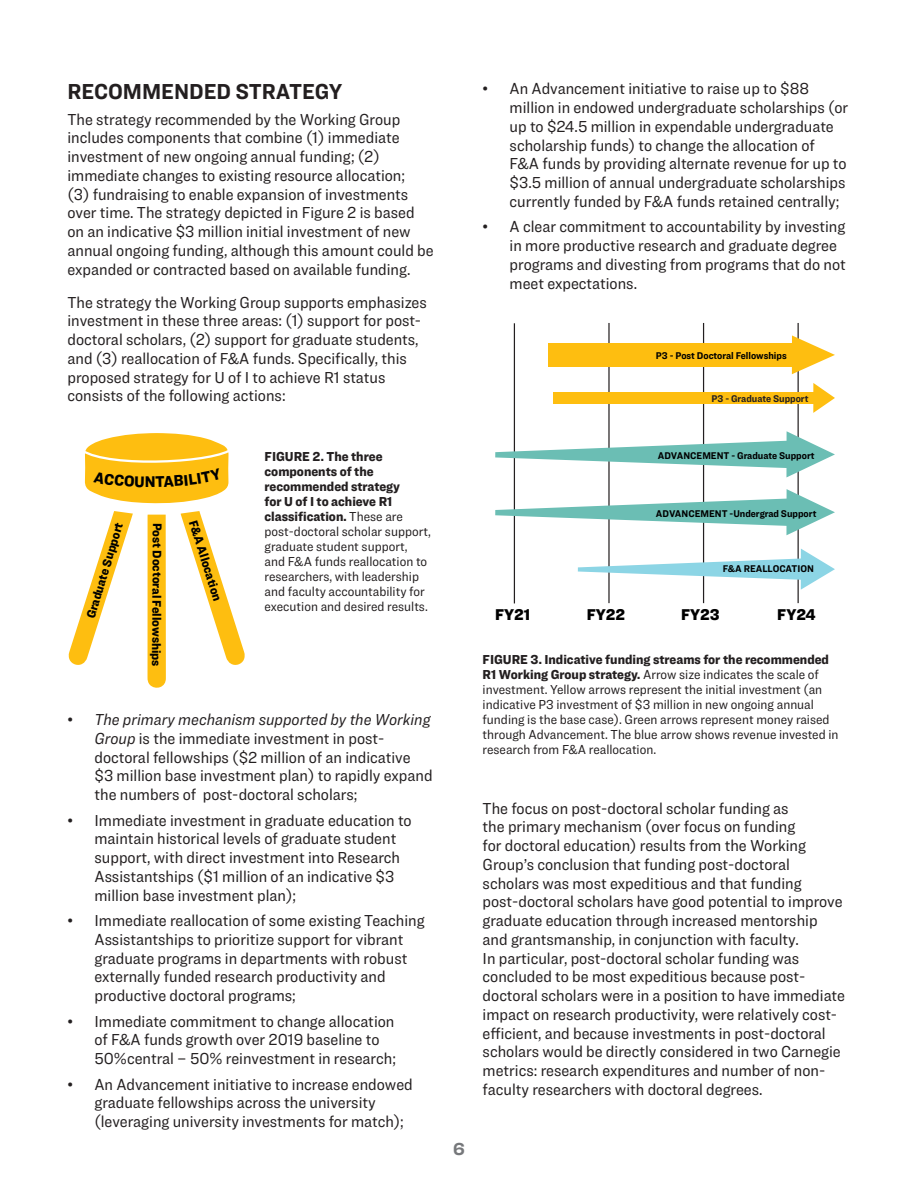
<style>
.page{position:relative;width:918px;height:1188px;background:#fff}
.page>*{position:absolute;margin:0;border:0;box-sizing:border-box;transform-origin:0 0}
.body_heads{font:700 22.5px "Ringside Narrow";color:#231f20}
.t1{font:700 18px "Ringside";color:#76787b}
.body{font:16.5px/18.8px "Ringside Narrow";color:#231f20}
.body_tabs{font:16.5px/18.8px "Ringside Narrow";color:#231f20}
.t2{font:900 16.2px "Ringside Narrow";color:#000}
.t3{font:900 16.05px "Ringside Narrow";color:#000}
.Table_and_figure_tex{font:13.5px/15px "Ringside Narrow";color:#231f20}
.t4{font:900 12.9px "Ringside Narrow";letter-spacing:-.01em;color:#000}
.t5{font:700 10.2px "Ringside Narrow";color:#000}
.t6{font:700 10.2px "Ringside Narrow";color:#231f20}
.s1{font-weight:900}
.s2{font-style:italic}
</style>
<div class="page">
<svg style="left:68px;top:433px;width:177px;height:255px"></svg>
<hr style="left:514px;top:323px;width:1px;height:280px;background:#231f20">
<hr style="left:608px;top:323px;width:2px;height:280px;background:#231f20">
<hr style="left:703px;top:323px;width:1px;height:280px;background:#231f20">
<hr style="left:798px;top:323px;width:1px;height:280px;background:#231f20">
<svg style="left:495px;top:431px;width:340px;height:46px"></svg>
<svg style="left:578px;top:549px;width:257px;height:41px"></svg>
<svg style="left:792px;top:335px;width:43px;height:39px"></svg>
<div style="left:548px;top:344px;width:246px;height:23px;background:#febe10"></div>
<svg style="left:813px;top:383px;width:22px;height:30px"></svg>
<div style="left:554px;top:392px;width:261px;height:12px;background:#febe10"></div>
<svg style="left:495px;top:489px;width:340px;height:46px"></svg>
<svg style="left:79px;top:445px;width:157px;height:42px;background:#fec732"></svg>
<p class="body_heads" style="left:68px;top:75px;width:277px">RECOMMENDED STRATEGY</p>
<p class="body" style="left:68px;top:109px;width:368px">The strategy recommended by the Working Group includes components that combine (1) immediate investment of new ongoing annual funding; (2) immediate changes to existing resource allocation;<br>(3) fundraising to enable expansion of investments over time. The strategy depicted in Figure 2 is based on an indicative $3 million initial investment of new annual ongoing funding, although this amount could be expanded or contracted based on available funding.</p>
<p class="body" style="left:68px;top:292px;width:361px">The strategy the Working Group supports emphasizes investment in these three areas: (1) support for post&shy;doctoral scholars, (2) support for graduate students, and (3) reallocation of F&amp;A funds. Specifically, this proposed strategy for U of I to achieve R1 status consists of the following actions:</p>
<p class="t3" style="left:145px;top:470px;width:12px">N</p>
<p class="t4" style="left:81px;top:615px;width:101px;rotate:-73deg">Graduate Support</p>
<p class="t4" style="left:166px;top:523px;width:145px;rotate:90deg">Post Doctoral Fellowships</p>
<p class="t4" style="left:202px;top:518px;width:85px;rotate:73deg">F&amp;A Allocation</p>
<p class="Table_and_figure_tex" style="left:265px;top:449px;width:168px"><span class="s1">FIGURE 2. The three components of the recommended strategy<br>for U of I to achieve R1 classification.</span> These are post-doctoral scholar support, graduate student support, and F&amp;A funds reallocation to researchers, with leadership and faculty accountability for execution and desired results.</p>
<p class="body_tabs" style="left:94px;top:710px;width:340px;text-indent:-27px">• <span class="s2">The primary mechanism supported by the Working Group</span> is the immediate investment in post&shy;doctoral fellowships ($2 million of an indicative $3 million base investment plan) to rapidly expand the numbers of post-doctoral scholars;</p>
<p class="body_tabs" style="left:94px;top:810px;width:319px;text-indent:-27px">• Immediate investment in graduate education to maintain historical levels of graduate student support, with direct investment into Research Assistantships ($1 million of an indicative $3 million base investment plan);</p>
<p class="body_tabs" style="left:94px;top:911px;width:332px;text-indent:-27px">• Immediate reallocation of some existing Teaching Assistantships to prioritize support for vibrant graduate programs in departments with robust externally funded research productivity and productive doctoral programs;</p>
<p class="body_tabs" style="left:94px;top:1011px;width:303px;text-indent:-27px">• Immediate commitment to change allocation of F&amp;A funds growth over 2019 baseline to<br>50%central – 50% reinvestment in research;</p>
<p class="body_tabs" style="left:94px;top:1074px;width:320px;text-indent:-27px">• An Advancement initiative to increase endowed graduate fellowships across the university (leveraging university investments for match);</p>
<p class="body_tabs" style="left:510px;top:79px;width:340px;text-indent:-27px">• An Advancement initiative to raise up to $88 million in endowed undergraduate scholarships (or up to $24.5 million in expendable undergraduate scholarship funds) to change the allocation of F&amp;A funds by providing alternate revenue for up to $3.5 million of annual undergraduate scholarships currently funded by F&amp;A funds retained centrally;</p>
<p class="body_tabs" style="left:510px;top:217px;width:338px;text-indent:-27px">• A clear commitment to accountability by investing in more productive research and graduate degree programs and divesting from programs that do not meet expectations.</p>
<p class="t5" style="left:656px;top:348px;width:132px">P3 - Post Doctoral Fellowships</p>
<p class="t6" style="left:712px;top:391px;width:98px">P3 - Graduate Support</p>
<p class="t5" style="left:658px;top:448px;width:158px">ADVANCEMENT - Graduate Support</p>
<p class="t5" style="left:656px;top:506px;width:162px">ADVANCEMENT -Undergrad Support</p>
<p class="t5" style="left:723px;top:561px;width:93px">F&amp;A REALLOCATION</p>
<p class="t2" style="left:495px;top:603px;width:37px">FY21</p>
<p class="t2" style="left:587px;top:603px;width:40px">FY22</p>
<p class="t2" style="left:681px;top:603px;width:40px">FY23</p>
<p class="t2" style="left:777px;top:603px;width:40px">FY24</p>
<p class="Table_and_figure_tex" style="left:483px;top:652px;width:357px"><span class="s1">FIGURE 3. Indicative funding streams for the recommended R1 Working Group strategy.</span> Arrow size indicates the scale of investment. Yellow arrows represent the initial investment (an indicative P3 investment of $3 million in new ongoing annual funding is the base case). Green arrows represent money raised through Advancement. The blue arrow shows revenue invested in research from F&amp;A reallocation.</p>
<p class="t1" style="left:453px;top:1136px;width:13px">6</p>
<p class="body" style="left:483px;top:798px;width:364px">The focus on post-doctoral scholar funding as<br>the primary mechanism (over focus on funding<br>for doctoral education) results from the Working Group’s conclusion that funding post-doctoral scholars was most expeditious and that funding post-doctoral scholars have good potential to improve graduate education through increased mentorship and grantsmanship, in conjunction with faculty.<br>In particular, post-doctoral scholar funding was concluded to be most expeditious because post&shy;doctoral scholars were in a position to have immediate impact on research productivity, were relatively cost&shy;efficient, and because investments in post-doctoral scholars would be directly considered in two Carnegie metrics: research expenditures and number of non&shy;faculty researchers with doctoral degrees.</p>
</div>
